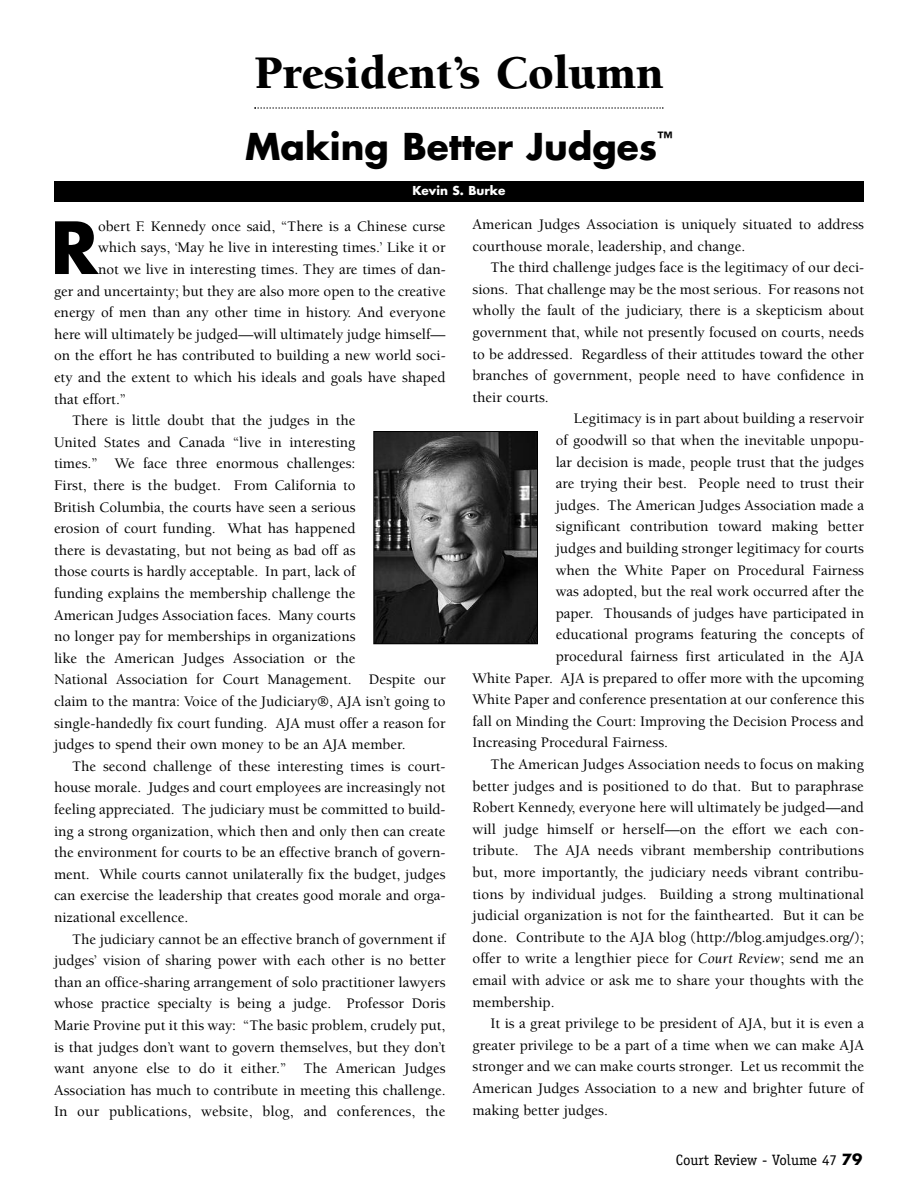
<style>
.page{position:relative;width:918px;height:1188px;background:#fff}
.page>*{position:absolute;margin:0;border:0;box-sizing:border-box;transform-origin:0 0}
.t1{font:700 69.9px "Futura";color:#000}
.t2{font:900 48px "Berkeley";color:#000}
.t3{font:700 36px "Futura";color:#000}
.t4{font:500 15px/21.6px "Berkeley";color:#000}
.t5{font:15px "Officina Serif";color:#000}
.t6{font:700 12px "Futura";color:#fff}
.s1{font-weight:400;font-style:italic}
.s2{font-family:"Futura";font-weight:700}
</style>
<div class="page">
<div style="left:54px;top:181px;width:810px;height:20px;background:#000"></div>
<img style="left:376px;top:433px;width:160px;height:209px">
<div style="left:374px;top:431px;width:164px;height:213px;border:1px solid #000"></div>
<svg style="left:254px;top:107px;width:410px;height:2px"></svg>
<h2 class="t2" style="left:254px;top:54px;width:411px">President’s Column</h2>
<h3 class="t3" style="left:245px;top:130px;width:429px">Making Better Judges<sup>™</sup></h3>
<p class="t6" style="left:412px;top:185px;width:95px">Kevin S. Burke</p>
<h1 class="t1" style="left:51px;top:216px;width:49px">R</h1>
<p class="t4" style="left:98px;top:217px;width:349px">obert F. Kennedy once said, “There is a Chinese curse</p>
<p class="t4" style="left:98px;top:238px;width:349px">which says, ‘May he live in interesting times.’ Like it or</p>
<p class="t4" style="left:98px;top:260px;width:349px">not we live in interesting times. They are times of dan-</p>
<p class="t4" style="left:54px;top:281px;width:393px">ger and uncertainty; but they are also more open to the creative</p>
<p class="t4" style="left:54px;top:303px;width:393px">energy of men than any other time in history. And everyone</p>
<p class="t4" style="left:54px;top:325px;width:393px">here will ultimately be judged—will ultimately judge himself—</p>
<p class="t4" style="left:54px;top:346px;width:393px">on the effort he has contributed to building a new world soci-</p>
<p class="t4" style="left:54px;top:368px;width:393px">ety and the extent to which his ideals and goals have shaped</p>
<p class="t4" style="left:54px;top:389px;width:74px">that effort.”</p>
<p class="t4" style="left:72px;top:411px;width:285px">There is little doubt that the judges in the</p>
<p class="t4" style="left:54px;top:433px;width:303px">United States and Canada “live in interesting</p>
<p class="t4" style="left:54px;top:454px;width:303px">times.” We face three enormous challenges:</p>
<p class="t4" style="left:54px;top:476px;width:303px">First, there is the budget. From California to</p>
<p class="t4" style="left:54px;top:497px;width:303px">British Columbia, the courts have seen a serious</p>
<p class="t4" style="left:54px;top:519px;width:303px">erosion of court funding. What has happened</p>
<p class="t4" style="left:54px;top:541px;width:303px">there is devastating, but not being as bad off as</p>
<p class="t4" style="left:54px;top:562px;width:303px">those courts is hardly acceptable. In part, lack of</p>
<p class="t4" style="left:54px;top:584px;width:303px">funding explains the membership challenge the</p>
<p class="t4" style="left:54px;top:605px;width:303px">American Judges Association faces. Many courts</p>
<p class="t4" style="left:54px;top:627px;width:303px">no longer pay for memberships in organizations</p>
<p class="t4" style="left:54px;top:649px;width:303px">like the American Judges Association or the</p>
<p class="t4" style="left:54px;top:670px;width:393px">National Association for Court Management. Despite our</p>
<p class="t4" style="left:54px;top:692px;width:393px">claim to the mantra: Voice of the Judiciary®, AJA isn’t going to</p>
<p class="t4" style="left:54px;top:713px;width:393px">single-handedly fix court funding. AJA must offer a reason for</p>
<p class="t4" style="left:54px;top:735px;width:353px">judges to spend their own money to be an AJA member.</p>
<p class="t4" style="left:72px;top:757px;width:375px">The second challenge of these interesting times is court-</p>
<p class="t4" style="left:54px;top:778px;width:393px">house morale. Judges and court employees are increasingly not</p>
<p class="t4" style="left:54px;top:800px;width:393px">feeling appreciated. The judiciary must be committed to build-</p>
<p class="t4" style="left:54px;top:821px;width:393px">ing a strong organization, which then and only then can create</p>
<p class="t4" style="left:54px;top:843px;width:393px">the environment for courts to be an effective branch of govern-</p>
<p class="t4" style="left:54px;top:865px;width:393px">ment. While courts cannot unilaterally fix the budget, judges</p>
<p class="t4" style="left:54px;top:886px;width:393px">can exercise the leadership that creates good morale and orga-</p>
<p class="t4" style="left:54px;top:908px;width:136px">nizational excellence.</p>
<p class="t4" style="left:72px;top:929px;width:375px">The judiciary cannot be an effective branch of government if</p>
<p class="t4" style="left:54px;top:951px;width:393px">judges’ vision of sharing power with each other is no better</p>
<p class="t4" style="left:54px;top:973px;width:393px">than an office-sharing arrangement of solo practitioner lawyers</p>
<p class="t4" style="left:54px;top:994px;width:393px">whose practice specialty is being a judge. Professor Doris</p>
<p class="t4" style="left:54px;top:1016px;width:393px">Marie Provine put it this way: “The basic problem, crudely put,</p>
<p class="t4" style="left:54px;top:1037px;width:393px">is that judges don’t want to govern themselves, but they don’t</p>
<p class="t4" style="left:54px;top:1059px;width:393px">want anyone else to do it either.” The American Judges</p>
<p class="t4" style="left:54px;top:1081px;width:393px">Association has much to contribute in meeting this challenge.</p>
<p class="t4" style="left:54px;top:1102px;width:393px">In our publications, website, blog, and conferences, the</p>
<p class="t4" style="left:472px;top:215px;width:393px">American Judges Association is uniquely situated to address courthouse morale, leadership, and change.</p>
<p class="t4" style="left:490px;top:258px;width:375px">The third challenge judges face is the legitimacy of our deci-</p>
<p class="t4" style="left:472px;top:280px;width:393px">sions. That challenge may be the most serious. For reasons not</p>
<p class="t4" style="left:472px;top:301px;width:393px">wholly the fault of the judiciary, there is a skepticism about</p>
<p class="t4" style="left:472px;top:323px;width:393px">government that, while not presently focused on courts, needs</p>
<p class="t4" style="left:472px;top:344px;width:393px">to be addressed. Regardless of their attitudes toward the other</p>
<p class="t4" style="left:472px;top:366px;width:393px">branches of government, people need to have confidence in</p>
<p class="t4" style="left:472px;top:388px;width:78px">their courts.</p>
<p class="t4" style="left:574px;top:409px;width:292px">Legitimacy is in part about building a reservoir</p>
<p class="t4" style="left:556px;top:431px;width:310px">of goodwill so that when the inevitable unpopu-</p>
<p class="t4" style="left:556px;top:452px;width:310px">lar decision is made, people trust that the judges</p>
<p class="t4" style="left:556px;top:474px;width:310px">are trying their best. People need to trust their</p>
<p class="t4" style="left:556px;top:496px;width:310px">judges. The American Judges Association made a</p>
<p class="t4" style="left:556px;top:517px;width:310px">significant contribution toward making better</p>
<p class="t4" style="left:556px;top:539px;width:310px">judges and building stronger legitimacy for courts</p>
<p class="t4" style="left:556px;top:560px;width:310px">when the White Paper on Procedural Fairness</p>
<p class="t4" style="left:556px;top:582px;width:310px">was adopted, but the real work occurred after the</p>
<p class="t4" style="left:556px;top:604px;width:310px">paper. Thousands of judges have participated in</p>
<p class="t4" style="left:556px;top:625px;width:310px">educational programs featuring the concepts of</p>
<p class="t4" style="left:556px;top:647px;width:310px">procedural fairness first articulated in the AJA</p>
<p class="t4" style="left:472px;top:668px;width:393px">White Paper. AJA is prepared to offer more with the upcoming</p>
<p class="t4" style="left:472px;top:690px;width:393px">White Paper and conference presentation at our conference this</p>
<p class="t4" style="left:472px;top:712px;width:393px">fall on Minding the Court: Improving the Decision Process and</p>
<p class="t4" style="left:472px;top:733px;width:197px">Increasing Procedural Fairness.</p>
<p class="t4" style="left:490px;top:755px;width:375px">The American Judges Association needs to focus on making</p>
<p class="t4" style="left:472px;top:776px;width:393px">better judges and is positioned to do that. But to paraphrase</p>
<p class="t4" style="left:472px;top:798px;width:393px">Robert Kennedy, everyone here will ultimately be judged—and</p>
<p class="t4" style="left:472px;top:820px;width:393px">will judge himself or herself—on the effort we each con-</p>
<p class="t4" style="left:472px;top:841px;width:393px">tribute. The AJA needs vibrant membership contributions</p>
<p class="t4" style="left:472px;top:863px;width:393px">but, more importantly, the judiciary needs vibrant contribu-</p>
<p class="t4" style="left:473px;top:884px;width:393px">tions by individual judges. Building a strong multinational</p>
<p class="t4" style="left:473px;top:906px;width:393px">judicial organization is not for the fainthearted. But it can be</p>
<p class="t4" style="left:473px;top:928px;width:393px">done. Contribute to the AJA blog (http://blog.amjudges.org/);</p>
<p class="t4" style="left:473px;top:949px;width:393px">offer to write a lengthier piece for <span class="s1">Court Review</span>; send me an</p>
<p class="t4" style="left:473px;top:971px;width:393px">email with advice or ask me to share your thoughts with the</p>
<p class="t4" style="left:473px;top:992px;width:84px">membership.</p>
<p class="t4" style="left:491px;top:1014px;width:375px">It is a great privilege to be president of AJA, but it is even a</p>
<p class="t4" style="left:473px;top:1036px;width:393px">greater privilege to be a part of a time when we can make AJA</p>
<p class="t4" style="left:473px;top:1057px;width:393px">stronger and we can make courts stronger. Let us recommit the</p>
<p class="t4" style="left:473px;top:1079px;width:393px">American Judges Association to a new and brighter future of</p>
<p class="t4" style="left:473px;top:1100px;width:137px">making better judges.</p>
<p class="t5" style="left:676px;top:1151px;width:188px">Court Review - Volume 47 <span class="s2">79</span></p>
</div>
